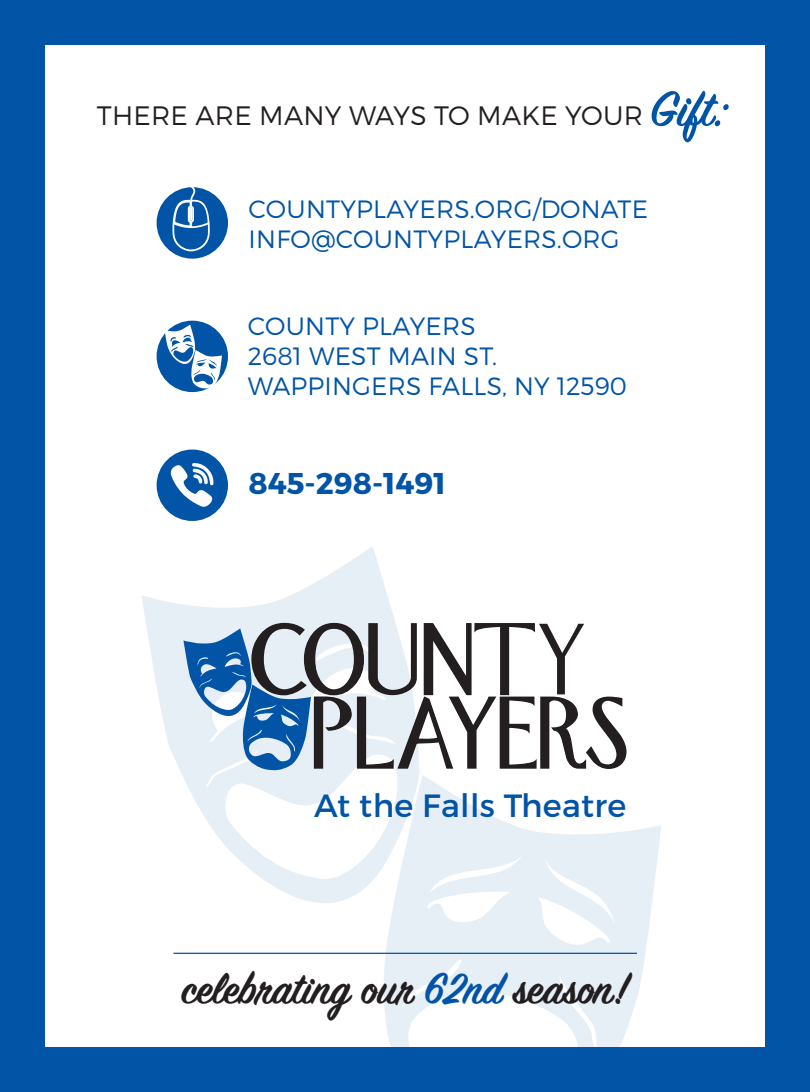
<style>
.page{position:relative;width:810px;height:1092px;background:#fff}
.page>*{position:absolute;margin:0;border:0;box-sizing:border-box;transform-origin:0 0}
.Text_10{font:600 48.75px "Sign Painter House Script";color:#231f20}
.Teaxt_Front_Cover{font:32px "Montserrat";letter-spacing:.01em;color:#0154a6}
.t1{font:700 30px "Montserrat";color:#0154a6}
.Text_10-2{font:300 26.75px "Montserrat";letter-spacing:.01em;color:#231f20}
.t2{font:300 25px/30px "Montserrat";letter-spacing:.01em;color:#0154a6}
.s1{font-family:"Sign Painter House Script";font-weight:600;font-size:54.75px;color:#0154a6}
.s2{color:#0154a6}
</style>
<div class="page">
<div style="left:0;top:0;width:810px;height:1091px;background:#0154a6"></div>
<div style="left:45px;top:45px;width:720px;height:1001px;background:#fff"></div>
<svg style="left:381px;top:775px;width:280px;height:271px;fill:#e6eef6"></svg>
<svg style="left:142px;top:546px;width:277px;height:361px"></svg>
<div style="left:157px;top:449px;width:71px;height:72px;background:#0154a6;border-radius:50%"></div>
<svg style="left:171px;top:463px;width:42px;height:44px"></svg>
<div style="left:157px;top:320px;width:71px;height:72px;background:#0154a6;border-radius:50%"></div>
<svg style="left:165px;top:324px;width:57px;height:64px"></svg>
<div style="left:157px;top:187px;width:71px;height:71px;background:#0154a6;border-radius:50%"></div>
<svg style="left:172px;top:187px;width:38px;height:64px"></svg>
<svg style="left:183px;top:622px;width:444px;height:148px"></svg>
<hr style="left:173px;top:952px;width:464px;height:1px;background:#0154a6">
<p class="Text_10-2" style="left:97px;top:99px;width:632px">THERE ARE MANY WAYS TO MAKE YOUR <span class="s1">Gift:</span></p>
<p class="t2" style="left:249px;top:194px;width:401px">COUNTYPLAYERS.ORG/DONATE</p>
<p class="t2" style="left:249px;top:224px;width:373px">INFO@COUNTYPLAYERS.ORG</p>
<p class="t2" style="left:248px;top:310px;width:251px">COUNTY PLAYERS<br>2681 WEST MAIN ST.</p>
<p class="t2" style="left:248px;top:370px;width:381px">WAPPINGERS FALLS, NY 12590</p>
<p class="t1" style="left:249px;top:464px;width:199px">845-298-1491</p>
<p class="Teaxt_Front_Cover" style="left:314px;top:786px;width:314px">At the Falls Theatre</p>
<p class="Text_10" style="left:182px;top:958px;width:448px">celebrating our <span class="s2">62nd</span> season!</p>
</div>
